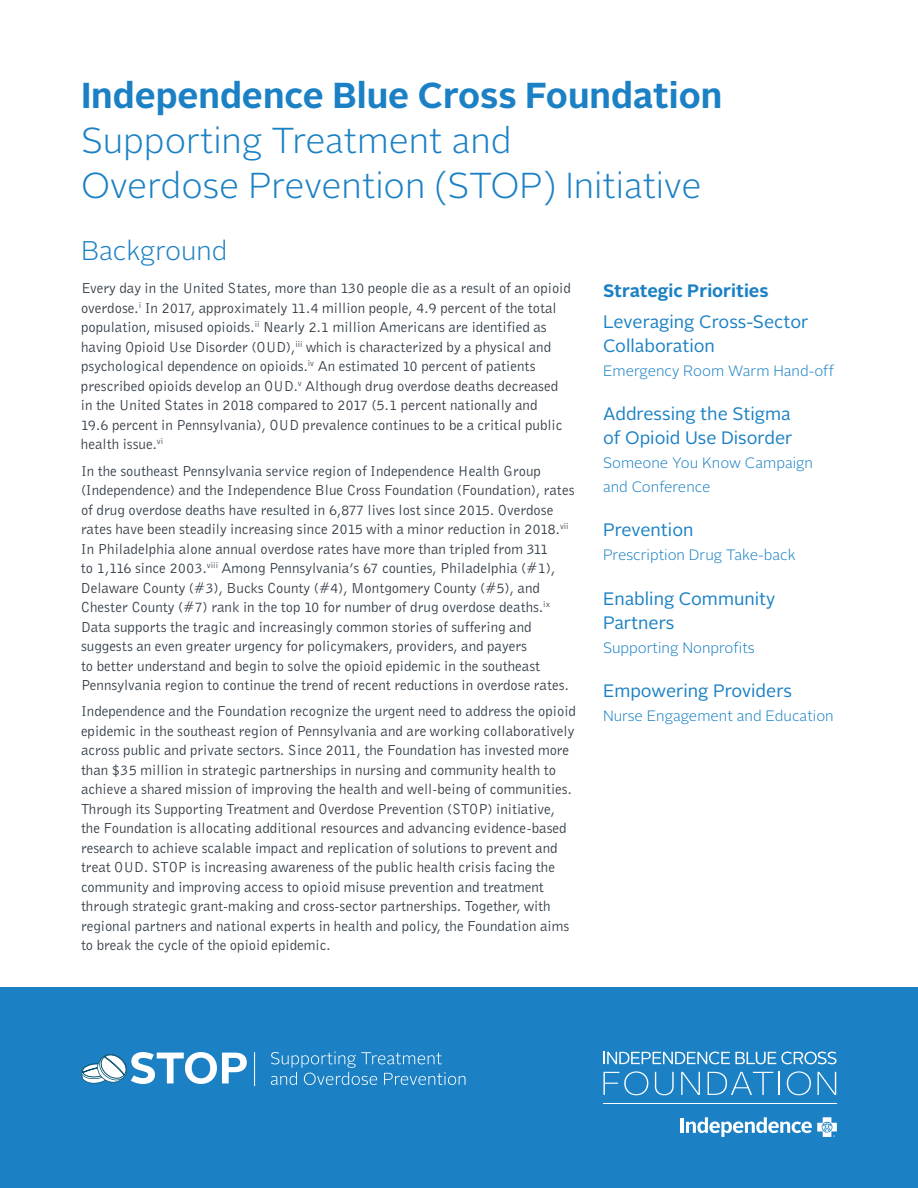
<style>
.page{position:relative;width:918px;height:1188px;background:#fff}
.page>*{position:absolute;margin:0;border:0;box-sizing:border-box;transform-origin:0 0}
.t1{font:300 36px/45px "Alright Sans";color:#1b81c4}
.t2{font:700 36px "Alright Sans";color:#1b81c4}
.t3{font:300 27px "Alright Sans";color:#1b81c4}
.t4{font:18px/24px "Alright Sans";color:#1b81c4}
.t5{font:700 18px "Alright Sans";color:#1b81c4}
.t6{font:15px/19.5px "Bell Gothic";color:#323d47}
.t7{font:300 15px/24px "Alright Sans";color:#1b81c4}
</style>
<div class="page">
<div style="left:0;top:988px;width:918px;height:200px;background:#1b81c4"></div>
<svg style="left:604px;top:1052px;width:233px;height:12px"></svg>
<svg style="left:603px;top:1071px;width:45px;height:24px"></svg>
<svg style="left:655px;top:1072px;width:19px;height:23px"></svg>
<svg style="left:681px;top:1072px;width:19px;height:23px"></svg>
<svg style="left:708px;top:1072px;width:65px;height:23px"></svg>
<svg style="left:779px;top:1072px;width:1px;height:23px"></svg>
<svg style="left:787px;top:1071px;width:24px;height:24px"></svg>
<svg style="left:818px;top:1072px;width:18px;height:23px"></svg>
<hr style="left:681px;top:1118px;width:3px;height:15px;background:#fff">
<svg style="left:686px;top:1117px;width:151px;height:20px"></svg>
<hr style="left:603px;top:1103px;width:234px;height:1px;background:#fff">
<hr style="left:254px;top:1052px;width:1px;height:34px;background:#fff">
<svg style="left:271px;top:1052px;width:194px;height:33px"></svg>
<svg style="left:81px;top:1052px;width:166px;height:32px"></svg>
<h1 class="t2" style="left:81px;top:71px;width:643px">Independence Blue Cross Foundation</h1>
<h1 class="t1" style="left:81px;top:119px;width:622px">Supporting Treatment and<br>Overdose Prevention (STOP) Initiative</h1>
<h2 class="t3" style="left:81px;top:233px;width:148px">Background</h2>
<p class="t6" style="left:81px;top:278px;width:492px">Every day in the United States, more than 130 people die as a result of an opioid overdose.<sup>i</sup> In 2017, approximately 11.4 million people, 4.9 percent of the total population, misused opioids.<sup>ii</sup> Nearly 2.1 million Americans are identified as having Opioid Use Disorder (OUD),<sup>iii</sup> which is characterized by a physical and psychological dependence on opioids.<sup>iv</sup> An estimated 10 percent of patients prescribed opioids develop an OUD.<sup>v</sup> Although drug overdose deaths decreased in the United States in 2018 compared to 2017 (5.1 percent nationally and<br>19.6 percent in Pennsylvania), OUD prevalence continues to be a critical public health issue.<sup>vi</sup></p>
<p class="t6" style="left:81px;top:461px;width:495px">In the southeast Pennsylvania service region of Independence Health Group (Independence) and the Independence Blue Cross Foundation (Foundation), rates of drug overdose deaths have resulted in 6,877 lives lost since 2015. Overdose rates have been steadily increasing since 2015 with a minor reduction in 2018.<sup>vii </sup>In Philadelphia alone annual overdose rates have more than tripled from 311<br>to 1,116 since 2003.<sup>viii</sup> Among Pennsylvania’s 67 counties, Philadelphia (#1), Delaware County (#3), Bucks County (#4), Montgomery County (#5), and Chester County (#7) rank in the top 10 for number of drug overdose deaths.<sup>ix </sup>Data supports the tragic and increasingly common stories of suffering and suggests an even greater urgency for policymakers, providers, and payers<br>to better understand and begin to solve the opioid epidemic in the southeast Pennsylvania region to continue the trend of recent reductions in overdose rates.</p>
<p class="t6" style="left:81px;top:701px;width:497px">Independence and the Foundation recognize the urgent need to address the opioid epidemic in the southeast region of Pennsylvania and are working collaboratively across public and private sectors. Since 2011, the Foundation has invested more than $35 million in strategic partnerships in nursing and community health to achieve a shared mission of improving the health and well-being of communities.<br>Through its Supporting Treatment and Overdose Prevention (STOP) initiative, the Foundation is allocating additional resources and advancing evidence-based research to achieve scalable impact and replication of solutions to prevent and treat OUD. STOP is increasing awareness of the public health crisis facing the community and improving access to opioid misuse prevention and treatment through strategic grant-making and cross-sector partnerships. Together, with regional partners and national experts in health and policy, the Foundation aims to break the cycle of the opioid epidemic.</p>
<p class="t5" style="left:603px;top:278px;width:167px">Strategic Priorities</p>
<p class="t4" style="left:603px;top:310px;width:207px">Leveraging Cross-Sector<br>Collaboration</p>
<p class="t7" style="left:603px;top:359px;width:233px">Emergency Room Warm Hand-off</p>
<p class="t4" style="left:603px;top:402px;width:191px">Addressing the Stigma of Opioid Use Disorder</p>
<p class="t7" style="left:603px;top:451px;width:212px">Someone You Know Campaign and Conference</p>
<p class="t4" style="left:603px;top:518px;width:92px">Prevention</p>
<p class="t7" style="left:603px;top:543px;width:194px">Prescription Drug Take-back</p>
<p class="t4" style="left:603px;top:587px;width:174px">Enabling Community<br>Partners</p>
<p class="t7" style="left:603px;top:636px;width:153px">Supporting Nonprofits</p>
<p class="t4" style="left:603px;top:679px;width:190px">Empowering Providers</p>
<p class="t7" style="left:603px;top:704px;width:232px">Nurse Engagement and Education</p>
</div>
